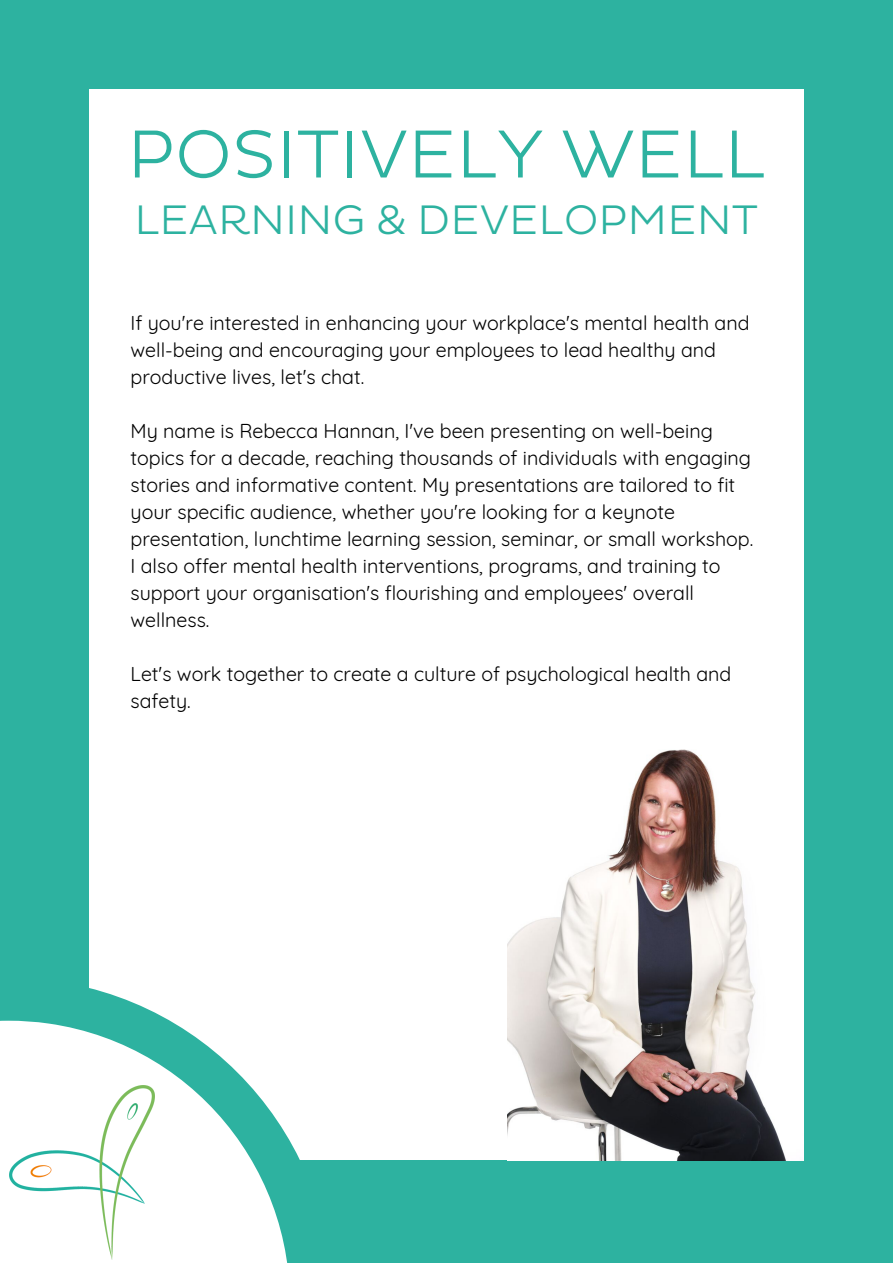
<style>
.page{position:relative;width:893px;height:1264px;background:#fff}
.page>*{position:absolute;margin:0;border:0;box-sizing:border-box;transform-origin:0 0}
.t1{font:300 69px "Pluto";color:#2db2a0}
.t2{font:300 42px "Pluto";color:#2db2a0}
.t3{font:19.65px/27px "Quicksand";color:#000}
</style>
<div class="page">
<div style="left:0;top:0;width:892px;height:1262px;background:#2db2a0"></div>
<div style="left:89px;top:89px;width:714px;height:1070px;background:#fff"></div>
<svg style="left:0;top:988px;width:332px;height:274px"></svg>
<img style="left:9px;top:1085px;width:146px;height:174px">
<img style="left:507px;top:749px;width:296px;height:411px">
<p class="t1" style="left:127px;top:114px;width:639px">POSITIVELY WELL</p>
<p class="t2" style="left:134px;top:195px;width:625px">LEARNING &amp; DEVELOPMENT</p>
<p class="t3" style="left:130px;top:309px;width:620px">If you're interested in enhancing your workplace's mental health and well-being and encouraging your employees to lead healthy and productive lives, let's chat.</p>
<p class="t3" style="left:130px;top:417px;width:624px">My name is Rebecca Hannan, I've been presenting on well-being topics for a decade, reaching thousands of individuals with engaging stories and informative content. My presentations are tailored to fit your specific audience, whether you're looking for a keynote presentation, lunchtime learning session, seminar, or small workshop.<br>I also offer mental health interventions, programs, and training to support your organisation's flourishing and employees' overall wellness.</p>
<p class="t3" style="left:130px;top:660px;width:602px">Let's work together to create a culture of psychological health and safety.</p>
</div>
